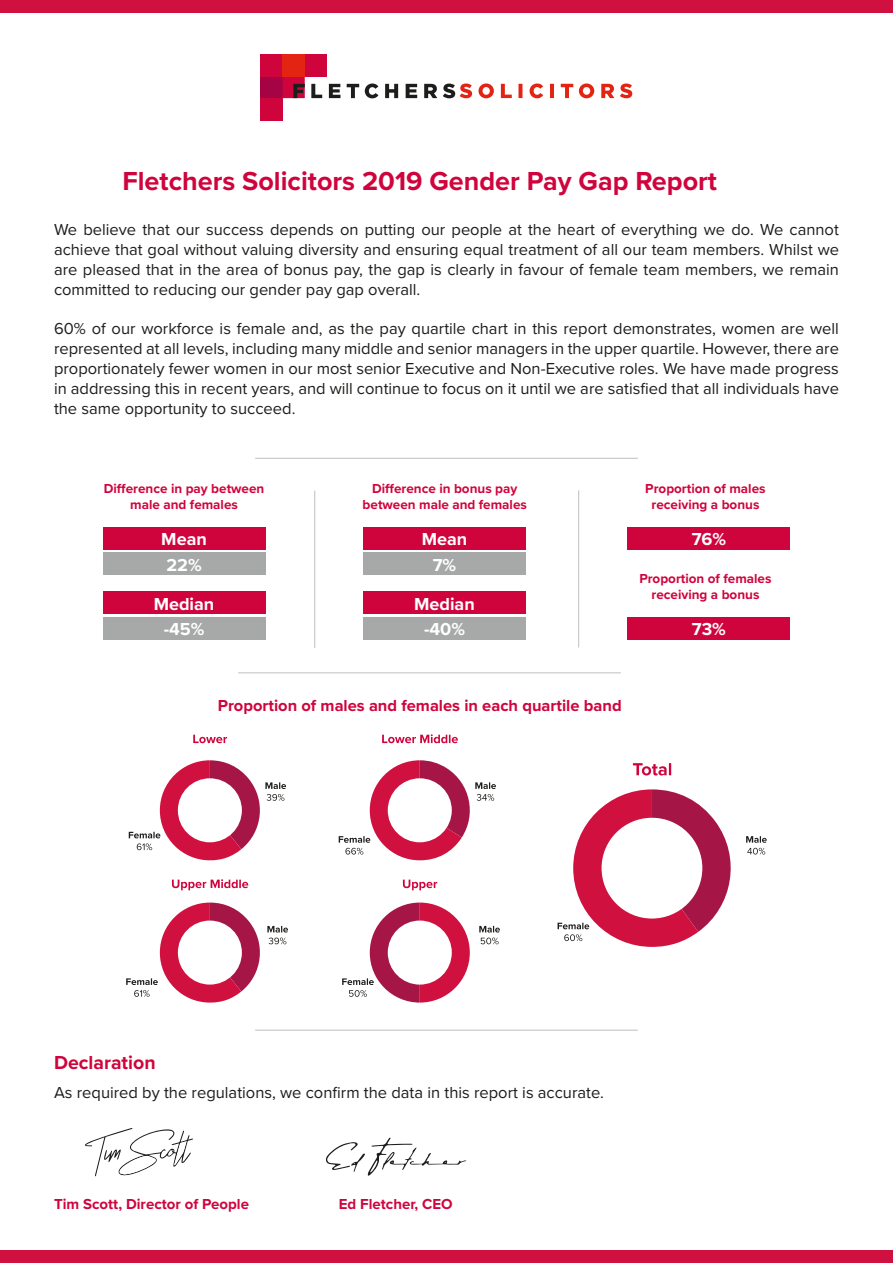
<style>
.page{position:relative;width:893px;height:1263px;background:#fff}
.page>*{position:absolute;margin:0;border:0;box-sizing:border-box;transform-origin:0 0}
.t1{font:700 27px "Proxima Nova";color:#d0043d}
.t2{font:700 19.5px "Proxima Nova";color:#d0043d}
.t3{font:700 18px "Proxima Nova";color:#fff}
.t4{font:16.5px/19.8px "Proxima Nova";color:#1d1d1b;text-align:justify}
.t5{font:700 16.5px "Proxima Nova";color:#d0043d}
.t6{font:700 15px "Proxima Nova";color:#d0043d}
.t7{font:700 13.5px/16.2px "Proxima Nova";color:#d0043d;text-align:center}
</style>
<div class="page">
<div style="left:0;top:0;width:893px;height:13px;background:#d0103e"></div>
<div style="left:0;top:1250px;width:893px;height:13px;background:#d0103e"></div>
<div style="left:261px;top:76px;width:22px;height:22px;background:#a50344"></div>
<div style="left:283px;top:76px;width:22px;height:22px;background:#d0043d"></div>
<div style="left:261px;top:54px;width:22px;height:22px;background:#d0043d"></div>
<div style="left:305px;top:54px;width:22px;height:22px;background:#d0043d"></div>
<svg style="left:293px;top:83px;width:339px;height:15px"></svg>
<div style="left:283px;top:54px;width:22px;height:22px;background:#e42413"></div>
<div style="left:261px;top:98px;width:22px;height:22px;background:#d0043d"></div>
<svg style="left:326px;top:1138px;width:140px;height:37px"></svg>
<svg style="left:85px;top:1128px;width:108px;height:48px"></svg>
<hr style="left:255px;top:1030px;width:383px;height:1px;background:#c0bfbf">
<hr style="left:255px;top:458px;width:383px;height:1px;background:#c0bfbf">
<hr style="left:238px;top:673px;width:383px;height:1px;background:#c0bfbf">
<div style="left:103px;top:527px;width:163px;height:22px;background:#d0043d"></div>
<div style="left:103px;top:552px;width:163px;height:23px;background:#a7a8a8"></div>
<div style="left:103px;top:591px;width:163px;height:23px;background:#d0043d"></div>
<div style="left:103px;top:617px;width:163px;height:22px;background:#a7a8a8"></div>
<div style="left:363px;top:527px;width:163px;height:22px;background:#d0043d"></div>
<div style="left:363px;top:552px;width:163px;height:23px;background:#a7a8a8"></div>
<div style="left:363px;top:591px;width:163px;height:23px;background:#d0043d"></div>
<div style="left:363px;top:617px;width:163px;height:22px;background:#a7a8a8"></div>
<div style="left:627px;top:527px;width:163px;height:22px;background:#d0043d"></div>
<div style="left:627px;top:617px;width:163px;height:22px;background:#d0043d"></div>
<hr style="left:314px;top:491px;width:1px;height:157px;background:#c0bfbf">
<hr style="left:578px;top:490px;width:1px;height:157px;background:#c0bfbf">
<svg style="left:633px;top:763px;width:38px;height:12px"></svg>
<svg style="left:193px;top:735px;width:34px;height:8px"></svg>
<svg style="left:382px;top:734px;width:76px;height:9px"></svg>
<svg style="left:172px;top:879px;width:76px;height:11px"></svg>
<svg style="left:403px;top:880px;width:34px;height:10px"></svg>
<svg style="left:479px;top:926px;width:21px;height:18px"></svg>
<svg style="left:129px;top:760px;width:157px;height:100px"></svg>
<svg style="left:126px;top:902px;width:162px;height:100px"></svg>
<svg style="left:342px;top:902px;width:128px;height:100px"></svg>
<svg style="left:558px;top:789px;width:209px;height:158px"></svg>
<svg style="left:339px;top:760px;width:157px;height:100px"></svg>
<p class="t1" style="left:122px;top:165px;width:596px">Fletchers Solicitors 2019 Gender Pay Gap Report</p>
<p class="t4" style="left:54px;top:220px;width:787px">We believe that our success depends on putting our people at the heart of everything we do. We cannot achieve that goal without valuing diversity and ensuring equal treatment of all our team members. Whilst we are pleased that in the area of bonus pay, the gap is clearly in favour of female team members, we remain committed to reducing our gender pay gap overall.</p>
<p class="t4" style="left:54px;top:319px;width:786px">60% of our workforce is female and, as the pay quartile chart in this report demonstrates, women are well represented at all levels, including many middle and senior managers in the upper quartile. However, there are proportionately fewer women in our most senior Executive and Non-Executive roles. We have made progress in addressing this in recent years, and will continue to focus on it until we are satisfied that all individuals have the same opportunity to succeed.</p>
<p class="t7" style="left:104px;top:481px;width:162px">Difference in pay between</p>
<p class="t7" style="left:130px;top:497px;width:109px">male and females</p>
<p class="t3" style="left:161px;top:528px;width:47px">Mean</p>
<p class="t3" style="left:166px;top:554px;width:37px">22%</p>
<p class="t3" style="left:154px;top:593px;width:62px">Median</p>
<p class="t3" style="left:164px;top:618px;width:42px">-45%</p>
<p class="t7" style="left:372px;top:481px;width:147px">Difference in bonus pay</p>
<p class="t7" style="left:363px;top:497px;width:166px">between male and females</p>
<p class="t3" style="left:422px;top:528px;width:47px">Mean</p>
<p class="t3" style="left:433px;top:554px;width:25px">7%</p>
<p class="t3" style="left:414px;top:593px;width:62px">Median</p>
<p class="t3" style="left:424px;top:618px;width:42px">-40%</p>
<p class="t7" style="left:645px;top:481px;width:122px">Proportion of males receiving a bonus</p>
<p class="t3" style="left:692px;top:528px;width:36px">76%</p>
<p class="t7" style="left:639px;top:571px;width:134px">Proportion of females receiving a bonus</p>
<p class="t3" style="left:692px;top:618px;width:36px">73%</p>
<p class="t5" style="left:218px;top:695px;width:405px">Proportion of males and females in each quartile band</p>
<p class="t2" style="left:54px;top:1051px;width:103px">Declaration</p>
<p class="t4" style="left:54px;top:1083px;width:551px">As required by the regulations, we confirm the data in this report is accurate.</p>
<p class="t6" style="left:54px;top:1194px;width:196px">Tim Scott, Director of People</p>
<p class="t6" style="left:339px;top:1194px;width:115px">Ed Fletcher, CEO</p>
</div>
